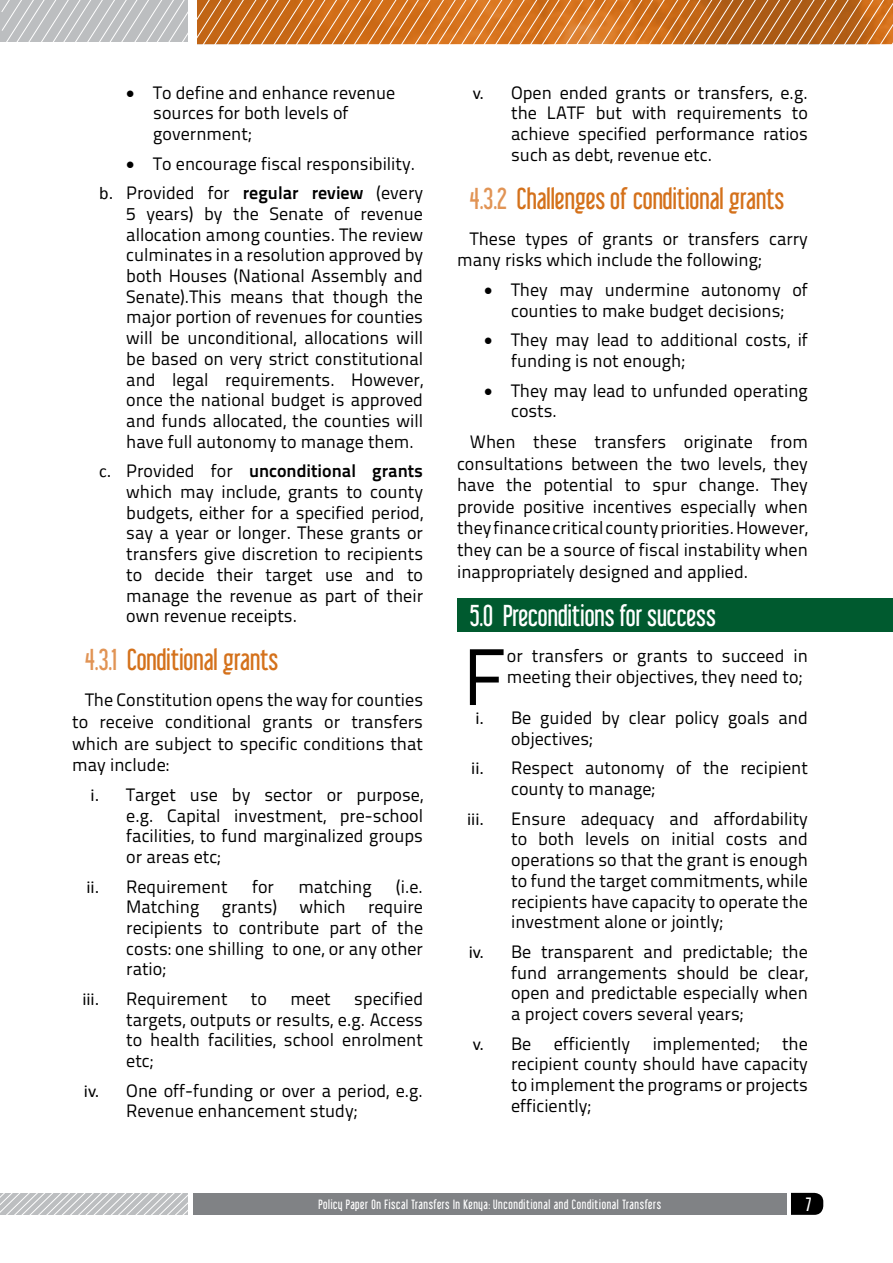
<style>
.page{position:relative;width:893px;height:1263px;background:#fff}
.page>*{position:absolute;margin:0;border:0;box-sizing:border-box;transform-origin:0 0}
.Body_copy{font:80.1px "Titillium Text 22 L";color:#000}
.Chapter_Heads_2{font:27px "Libel Suit";color:#d4711b}
.Chapter_Heads_2-2{font:27px "Libel Suit";color:#fff}
.List_Paragraph{font:18px/20.7px "Titillium Text 22 L";color:#000;text-align:justify}
.Body_copy-2{font:18px/21.6px "Titillium Text 22 L";color:#000;text-align:justify}
.List_Paragraph-2{font:18px "Calibri";color:#000}
.t1{font:17.25px "Libel Suit";color:#fff}
.t2{font:12px "Libel Suit";letter-spacing:.05em;color:#fff}
.s1{font-family:"Calibri"}
.s2{font-weight:700}
.s3{color:#e19455}
</style>
<div class="page">
<svg style="left:791px;top:1193px;width:32px;height:22px"></svg>
<svg style="left:0;top:1193px;width:188px;height:22px;background:#c7c9ca"></svg>
<div style="left:193px;top:1193px;width:593px;height:22px;background:#808285"></div>
<svg style="left:1px;top:0;width:892px;height:45px;background:#cd8c55"></svg>
<div style="left:457px;top:598px;width:436px;height:34px;background:#005a2f"></div>
<p class="List_Paragraph" style="left:153px;top:81px;width:244px;text-align:left;text-indent:-27px">• To define and enhance revenue sources for both levels of government;</p>
<p class="List_Paragraph" style="left:126px;top:152px;width:290px">• To encourage fiscal responsibility.</p>
<p class="List_Paragraph" style="left:126px;top:182px;width:298px;text-indent:-27px"><span class="s1">b.</span> Provided for <span class="s2">regular review</span> (every 5 years) by the Senate of revenue allocation among counties. The review culminates in a resolution approved by both Houses (National Assembly and Senate).This means that though the major portion of revenues for counties will be unconditional, allocations will be based on very strict constitutional and legal requirements. However, once the national budget is approved and funds allocated, the counties will have full autonomy to manage them.</p>
<p class="List_Paragraph" style="left:126px;top:460px;width:298px;text-indent:-27px"><span class="s1">c.</span> Provided for <span class="s2">unconditional grants </span>which may include, grants to county budgets, either for a specified period, say a year or longer. These grants or transfers give discretion to recipients to decide their target use and to manage the revenue as part of their own revenue receipts.</p>
<p class="Chapter_Heads_2" style="left:85px;top:644px;width:195px"><span class="s3">4.3.1</span> Conditional grants</p>
<p class="Body_copy-2" style="left:72px;top:688px;width:352px;text-indent:13px">The Constitution opens the way for counties to receive conditional grants or transfers which are subject to specific conditions that may include:</p>
<p class="List_Paragraph" style="left:126px;top:783px;width:298px;text-indent:-36px"><span class="s1">i.</span> Target use by sector or purpose, e.g. Capital investment, pre-school facilities, to fund marginalized groups or areas etc;</p>
<p class="List_Paragraph" style="left:86px;top:875px;width:143px"><span class="s1">ii.</span> Requirement</p>
<p class="List_Paragraph" style="left:252px;top:875px;width:23px">for</p>
<p class="List_Paragraph" style="left:298px;top:875px;width:75px">matching</p>
<p class="List_Paragraph" style="left:126px;top:875px;width:298px;text-indent:270px">(i.e.<br>Matching grants) which require recipients to contribute part of the costs: one shilling to one, or any other ratio;</p>
<p class="List_Paragraph" style="left:126px;top:987px;width:298px;text-indent:228px">specified targets, outputs or results, e.g. Access to health facilities, school enrolment etc;</p>
<p class="List_Paragraph" style="left:126px;top:1079px;width:298px;text-indent:-42px"><span class="s1">iv.</span> One off-funding or over a period, e.g.<br>Revenue enhancement study;</p>
<p class="List_Paragraph-2" style="left:82px;top:988px;width:18px">iii.</p>
<p class="List_Paragraph" style="left:126px;top:987px;width:103px">Requirement</p>
<p class="List_Paragraph" style="left:251px;top:987px;width:18px">to</p>
<p class="List_Paragraph" style="left:290px;top:987px;width:42px">meet</p>
<p class="List_Paragraph" style="left:511px;top:81px;width:298px;text-indent:-38px"><span class="s1">v.</span> Open ended grants or transfers, e.g. the LATF but with requirements to achieve specified performance ratios such as debt, revenue etc.</p>
<p class="Chapter_Heads_2" style="left:470px;top:182px;width:316px"><span class="s3">4.3.2</span> Challenges of conditional grants</p>
<p class="Body_copy-2" style="left:457px;top:227px;width:352px;text-indent:13px">These types of grants or transfers carry many risks which include the following;</p>
<p class="List_Paragraph" style="left:484px;top:278px;width:325px;text-align:center">• They may undermine autonomy of counties to make budget decisions;</p>
<p class="List_Paragraph" style="left:511px;top:329px;width:298px;text-indent:-27px">• They may lead to additional costs, if funding is not enough;</p>
<p class="List_Paragraph" style="left:511px;top:379px;width:298px;text-indent:-27px">• They may lead to unfunded operating costs.</p>
<p class="Body_copy-2" style="left:457px;top:430px;width:352px;text-indent:13px">When these transfers originate from consultations between the two levels, they have the potential to spur change. They provide positive incentives especially when they finance critical county priorities. However, they can be a source of fiscal instability when inappropriately designed and applied.</p>
<p class="Chapter_Heads_2-2" style="left:470px;top:599px;width:247px">5.0 Preconditions for success</p>
<p class="Body_copy" style="left:463px;top:618px;width:46px">F</p>
<p class="Body_copy-2" style="left:507px;top:644px;width:302px">or transfers or grants to succeed in meeting their objectives, they need to;</p>
<p class="List_Paragraph" style="left:511px;top:706px;width:298px;text-indent:-36px"><span class="s1">i.</span> Be guided by clear policy goals and objectives;</p>
<p class="List_Paragraph" style="left:511px;top:757px;width:298px;text-indent:-40px"><span class="s1">ii.</span> Respect autonomy of the recipient county to manage;</p>
<p class="List_Paragraph-2" style="left:467px;top:807px;width:18px">iii.</p>
<p class="List_Paragraph" style="left:511px;top:807px;width:298px">Ensure adequacy and affordability to both levels on initial costs and operations so that the grant is enough to fund the target commitments, while recipients have capacity to operate the investment alone or jointly;</p>
<p class="List_Paragraph" style="left:511px;top:940px;width:298px;text-indent:-42px"><span class="s1">iv.</span> Be transparent and predictable; the fund arrangements should be clear, open and predictable especially when a project covers several years;</p>
<p class="List_Paragraph" style="left:511px;top:1032px;width:298px;text-indent:-38px"><span class="s1">v.</span> Be efficiently implemented; the recipient county should have capacity to implement the programs or projects efficiently;</p>
<p class="t2" style="left:318px;top:1197px;width:344px">Policy Paper On Fiscal Transfers In Kenya: Unconditional and Conditional Transfers</p>
<p class="t1" style="left:806px;top:1194px;width:7px">7</p>
</div>
